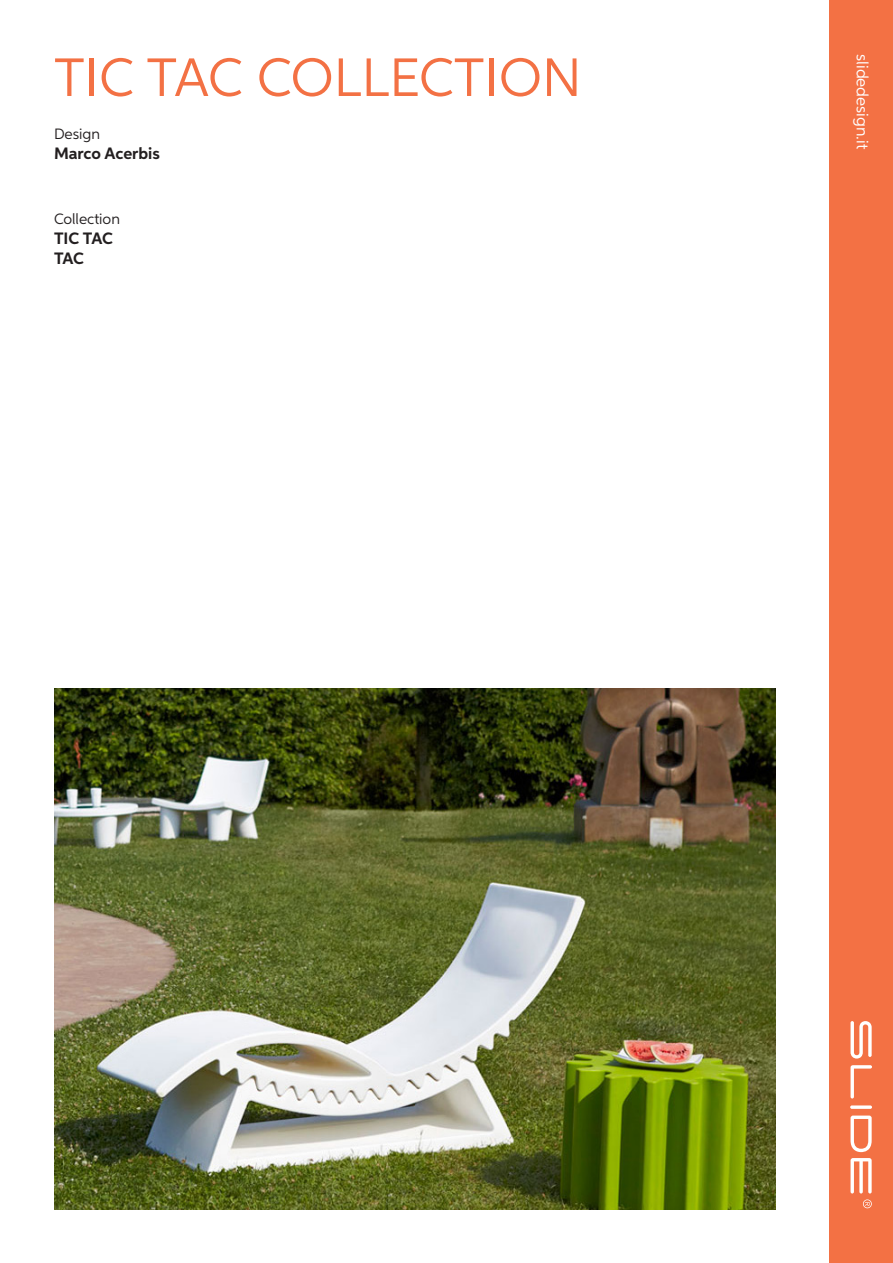
<style>
.page{position:relative;width:893px;height:1263px;background:#fff}
.page>*{position:absolute;margin:0;border:0;box-sizing:border-box;transform-origin:0 0}
.t1{font:54px "Aspira";color:#f37144}
.t2{font:700 16.5px/19.8px "Aspira";letter-spacing:-.01em;color:#231f20}
.t3{font:16.5px "Aspira";color:#fff}
.t4{font:15px "Aspira";color:#231f20}
</style>
<div class="page">
<div style="left:829px;top:0;width:64px;height:1263px;background:#f37144"></div>
<svg style="left:863px;top:1199px;width:9px;height:9px"></svg>
<svg style="left:850px;top:1105px;width:22px;height:4px"></svg>
<svg style="left:850px;top:1115px;width:22px;height:37px"></svg>
<svg style="left:850px;top:1065px;width:22px;height:33px"></svg>
<svg style="left:850px;top:1158px;width:22px;height:35px"></svg>
<svg style="left:850px;top:1021px;width:22px;height:37px"></svg>
<img style="left:54px;top:689px;width:721px;height:520px">
<h1 class="t1" style="left:54px;top:45px;width:529px">TIC TAC COLLECTION</h1>
<p class="t4" style="left:54px;top:125px;width:48px">Design</p>
<p class="t2" style="left:54px;top:144px;width:107px">Marco Acerbis</p>
<p class="t4" style="left:54px;top:210px;width:68px">Collection</p>
<p class="t2" style="left:54px;top:229px;width:60px">TIC TAC<br>TAC</p>
<p class="t3" style="left:872px;top:54px;width:97px;rotate:90deg">slidedesign.it</p>
</div>
